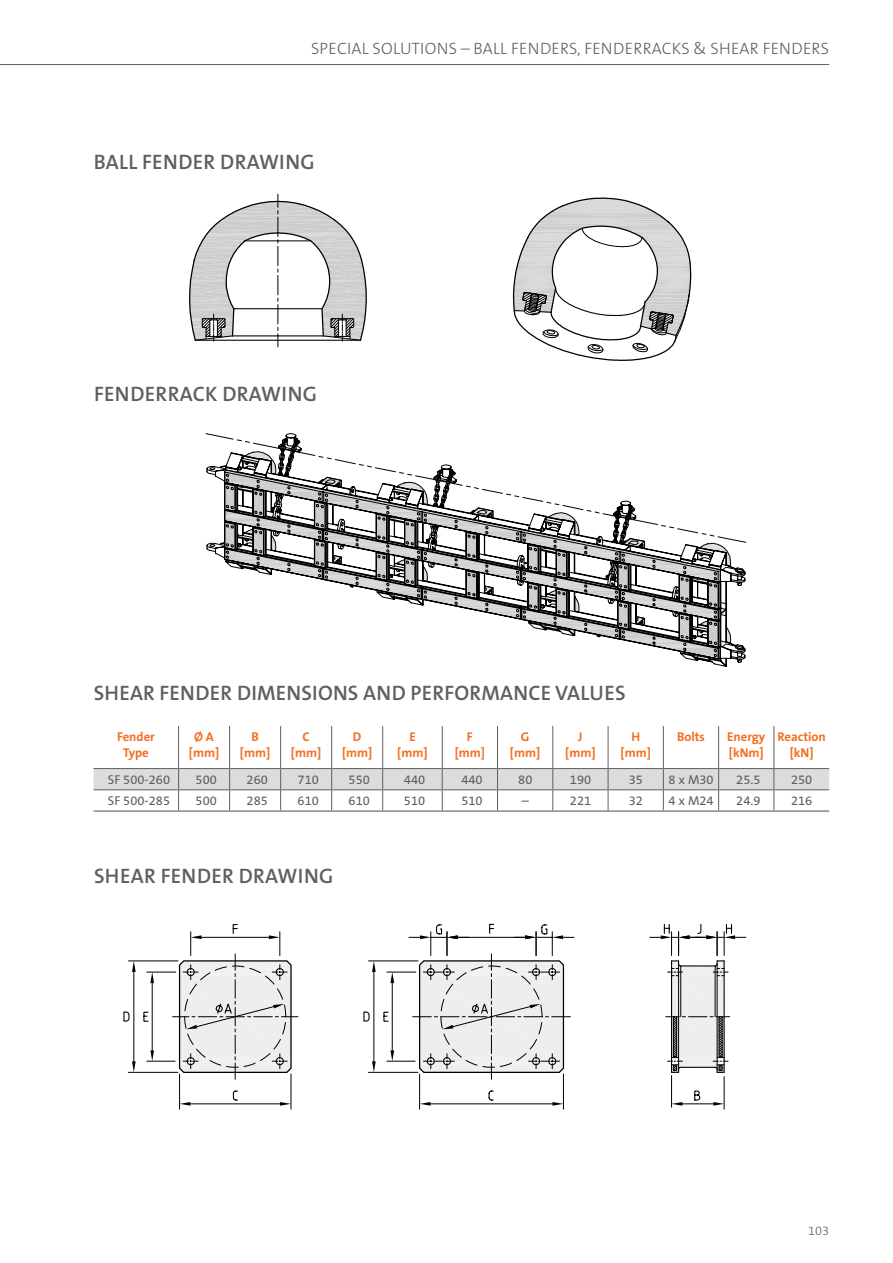
<style>
.page{position:relative;width:893px;height:1263px;background:#fff}
.page>*{position:absolute;margin:0;border:0;box-sizing:border-box;transform-origin:0 0}
.Überschriften_Dimens{font:600 21px "The Sans B Plus W6";letter-spacing:.01em;color:#5f5f62}
.Seitenangabentext_ob{font:300 16.5px "The Sans B Plus W3";letter-spacing:.015em;color:#5f5f62}
.Maße{font:12.9px "The Sans B Plus W5 Plain";color:#5f5f62}
.Size_in_mm{font:700 12.75px "The Sans B Plus W7";color:#f36e21}
.t1{font:300 12.75px "The Sans B Plus W3";color:#5f5f62}
</style>
<div class="page">
<hr style="left:0;top:64px;width:829px;height:1px;background:#5f5f62">
<svg style="left:207px;top:465px;width:538px;height:194px"></svg>
<svg style="left:224px;top:437px;width:507px;height:222px"></svg>
<svg style="left:512px;top:197px;width:180px;height:164px"></svg>
<svg style="left:189px;top:194px;width:178px;height:153px"></svg>
<hr style="left:178px;top:726px;width:1px;height:42px;background:#5f5f62">
<hr style="left:229px;top:726px;width:1px;height:42px;background:#5f5f62">
<hr style="left:280px;top:726px;width:1px;height:42px;background:#5f5f62">
<hr style="left:331px;top:726px;width:1px;height:42px;background:#5f5f62">
<hr style="left:382px;top:726px;width:1px;height:42px;background:#5f5f62">
<hr style="left:94px;top:810px;width:85px;height:2px;background:#5f5f62">
<hr style="left:179px;top:810px;width:51px;height:2px;background:#5f5f62">
<hr style="left:230px;top:810px;width:51px;height:2px;background:#5f5f62">
<hr style="left:281px;top:810px;width:51px;height:2px;background:#5f5f62">
<hr style="left:332px;top:810px;width:51px;height:2px;background:#5f5f62">
<hr style="left:383px;top:810px;width:59px;height:2px;background:#5f5f62">
<hr style="left:442px;top:810px;width:55px;height:2px;background:#5f5f62">
<hr style="left:497px;top:810px;width:56px;height:2px;background:#5f5f62">
<hr style="left:553px;top:810px;width:55px;height:2px;background:#5f5f62">
<hr style="left:608px;top:810px;width:55px;height:2px;background:#5f5f62">
<hr style="left:663px;top:810px;width:56px;height:2px;background:#5f5f62">
<hr style="left:719px;top:810px;width:55px;height:2px;background:#5f5f62">
<hr style="left:774px;top:810px;width:55px;height:2px;background:#5f5f62">
<hr style="left:442px;top:726px;width:1px;height:42px;background:#5f5f62">
<hr style="left:497px;top:726px;width:1px;height:42px;background:#5f5f62">
<hr style="left:552px;top:726px;width:1px;height:42px;background:#5f5f62">
<hr style="left:608px;top:726px;width:1px;height:42px;background:#5f5f62">
<hr style="left:663px;top:726px;width:1px;height:42px;background:#5f5f62">
<hr style="left:718px;top:726px;width:1px;height:42px;background:#5f5f62">
<hr style="left:773px;top:726px;width:1px;height:42px;background:#5f5f62">
<svg style="left:94px;top:769px;width:735px;height:41px"></svg>
<hr style="left:94px;top:768px;width:85px;height:1px;background:#5f5f62">
<hr style="left:179px;top:768px;width:51px;height:1px;background:#5f5f62">
<hr style="left:230px;top:768px;width:51px;height:1px;background:#5f5f62">
<hr style="left:281px;top:768px;width:51px;height:1px;background:#5f5f62">
<hr style="left:332px;top:768px;width:51px;height:1px;background:#5f5f62">
<hr style="left:383px;top:768px;width:59px;height:1px;background:#5f5f62">
<hr style="left:442px;top:768px;width:55px;height:1px;background:#5f5f62">
<hr style="left:497px;top:768px;width:56px;height:1px;background:#5f5f62">
<hr style="left:553px;top:768px;width:55px;height:1px;background:#5f5f62">
<hr style="left:608px;top:768px;width:55px;height:1px;background:#5f5f62">
<hr style="left:663px;top:768px;width:56px;height:1px;background:#5f5f62">
<hr style="left:719px;top:768px;width:55px;height:1px;background:#5f5f62">
<hr style="left:774px;top:768px;width:55px;height:1px;background:#5f5f62">
<hr style="left:128px;top:1072px;width:50px;height:1px;background:#000">
<hr style="left:128px;top:961px;width:50px;height:1px;background:#000">
<hr style="left:134px;top:972px;width:1px;height:89px;background:#000">
<svg style="left:123px;top:1011px;width:7px;height:11px"></svg>
<svg style="left:132px;top:1061px;width:4px;height:11px"></svg>
<svg style="left:132px;top:961px;width:4px;height:11px"></svg>
<hr style="left:179px;top:1074px;width:1px;height:35px;background:#000">
<hr style="left:291px;top:1074px;width:1px;height:35px;background:#000">
<hr style="left:190px;top:1103px;width:90px;height:1px;background:#000">
<svg style="left:232px;top:1090px;width:6px;height:11px"></svg>
<svg style="left:180px;top:1102px;width:10px;height:4px"></svg>
<svg style="left:280px;top:1102px;width:11px;height:4px"></svg>
<svg style="left:144px;top:924px;width:155px;height:155px"></svg>
<hr style="left:419px;top:1074px;width:1px;height:35px;background:#000">
<hr style="left:563px;top:1074px;width:1px;height:35px;background:#000">
<hr style="left:431px;top:1103px;width:121px;height:1px;background:#000">
<svg style="left:488px;top:1090px;width:6px;height:11px"></svg>
<svg style="left:420px;top:1102px;width:11px;height:4px"></svg>
<svg style="left:552px;top:1102px;width:11px;height:4px"></svg>
<svg style="left:363px;top:923px;width:212px;height:156px"></svg>
<hr style="left:671px;top:1075px;width:1px;height:34px;background:#000">
<hr style="left:724px;top:1077px;width:1px;height:32px;background:#000">
<hr style="left:682px;top:1103px;width:31px;height:1px;background:#000">
<svg style="left:694px;top:1090px;width:7px;height:11px"></svg>
<svg style="left:672px;top:1102px;width:10px;height:4px"></svg>
<svg style="left:713px;top:1102px;width:11px;height:4px"></svg>
<svg style="left:649px;top:924px;width:97px;height:149px"></svg>
<p class="Seitenangabentext_ob" style="left:311px;top:38px;width:520px">SPECIAL SOLUTIONS – BALL FENDERS, FENDERRACKS &amp; SHEAR FENDERS</p>
<p class="Überschriften_Dimens" style="left:94px;top:148px;width:223px">BALL FENDER DRAWING</p>
<p class="Überschriften_Dimens" style="left:94px;top:380px;width:224px">FENDERRACK DRAWING</p>
<p class="Überschriften_Dimens" style="left:94px;top:680px;width:533px">SHEAR FENDER DIMENSIONS AND PERFORMANCE VALUES</p>
<p class="Size_in_mm" style="left:117px;top:729px;width:39px">Fender</p>
<p class="Size_in_mm" style="left:123px;top:744px;width:27px">Type</p>
<p class="Size_in_mm" style="left:194px;top:729px;width:21px">Ø A</p>
<p class="Size_in_mm" style="left:189px;top:744px;width:32px">[mm]</p>
<p class="Size_in_mm" style="left:521px;top:729px;width:10px">G</p>
<p class="Size_in_mm" style="left:510px;top:744px;width:32px">[mm]</p>
<p class="Size_in_mm" style="left:303px;top:729px;width:9px">C</p>
<p class="Size_in_mm" style="left:291px;top:744px;width:32px">[mm]</p>
<p class="Size_in_mm" style="left:251px;top:729px;width:9px">B</p>
<p class="Size_in_mm" style="left:240px;top:744px;width:32px">[mm]</p>
<p class="Size_in_mm" style="left:353px;top:729px;width:10px">D</p>
<p class="Size_in_mm" style="left:342px;top:744px;width:32px">[mm]</p>
<p class="Size_in_mm" style="left:409px;top:729px;width:8px">E</p>
<p class="Size_in_mm" style="left:397px;top:744px;width:32px">[mm]</p>
<p class="Size_in_mm" style="left:467px;top:729px;width:7px">F</p>
<p class="Size_in_mm" style="left:455px;top:744px;width:32px">[mm]</p>
<p class="Size_in_mm" style="left:578px;top:729px;width:6px">J</p>
<p class="Size_in_mm" style="left:565px;top:744px;width:32px">[mm]</p>
<p class="Size_in_mm" style="left:631px;top:729px;width:10px">H</p>
<p class="Size_in_mm" style="left:620px;top:744px;width:32px">[mm]</p>
<p class="Size_in_mm" style="left:677px;top:729px;width:29px">Bolts</p>
<p class="Size_in_mm" style="left:727px;top:729px;width:40px">Energy</p>
<p class="Size_in_mm" style="left:729px;top:744px;width:36px">[kNm]</p>
<p class="Size_in_mm" style="left:777px;top:729px;width:50px">Reaction</p>
<p class="Size_in_mm" style="left:790px;top:744px;width:25px">[kN]</p>
<p class="Maße" style="left:108px;top:771px;width:64px">SF 500-260</p>
<p class="Maße" style="left:196px;top:771px;width:23px">500</p>
<p class="Maße" style="left:247px;top:771px;width:23px">260</p>
<p class="Maße" style="left:298px;top:771px;width:23px">710</p>
<p class="Maße" style="left:349px;top:771px;width:23px">550</p>
<p class="Maße" style="left:404px;top:771px;width:23px">440</p>
<p class="Maße" style="left:461px;top:771px;width:23px">440</p>
<p class="Maße" style="left:518px;top:771px;width:16px">80</p>
<p class="Maße" style="left:570px;top:771px;width:23px">190</p>
<p class="Maße" style="left:629px;top:771px;width:16px">35</p>
<p class="Maße" style="left:669px;top:771px;width:47px">8 x M30</p>
<p class="Maße" style="left:736px;top:771px;width:26px">25.5</p>
<p class="Maße" style="left:791px;top:771px;width:23px">250</p>
<p class="Maße" style="left:108px;top:792px;width:64px">SF 500-285</p>
<p class="Maße" style="left:196px;top:792px;width:23px">500</p>
<p class="Maße" style="left:247px;top:792px;width:23px">285</p>
<p class="Maße" style="left:298px;top:792px;width:23px">610</p>
<p class="Maße" style="left:349px;top:792px;width:23px">610</p>
<p class="Maße" style="left:404px;top:792px;width:23px">510</p>
<p class="Maße" style="left:461px;top:792px;width:23px">510</p>
<p class="Maße" style="left:522px;top:792px;width:9px">–</p>
<p class="Maße" style="left:570px;top:792px;width:23px">221</p>
<p class="Maße" style="left:629px;top:792px;width:16px">32</p>
<p class="Maße" style="left:669px;top:792px;width:47px">4 x M24</p>
<p class="Maße" style="left:736px;top:792px;width:26px">24.9</p>
<p class="Maße" style="left:791px;top:792px;width:23px">216</p>
<p class="Überschriften_Dimens" style="left:94px;top:862px;width:241px">SHEAR FENDER DRAWING</p>
<p class="t1" style="left:808px;top:1222px;width:23px">103</p>
</div>
